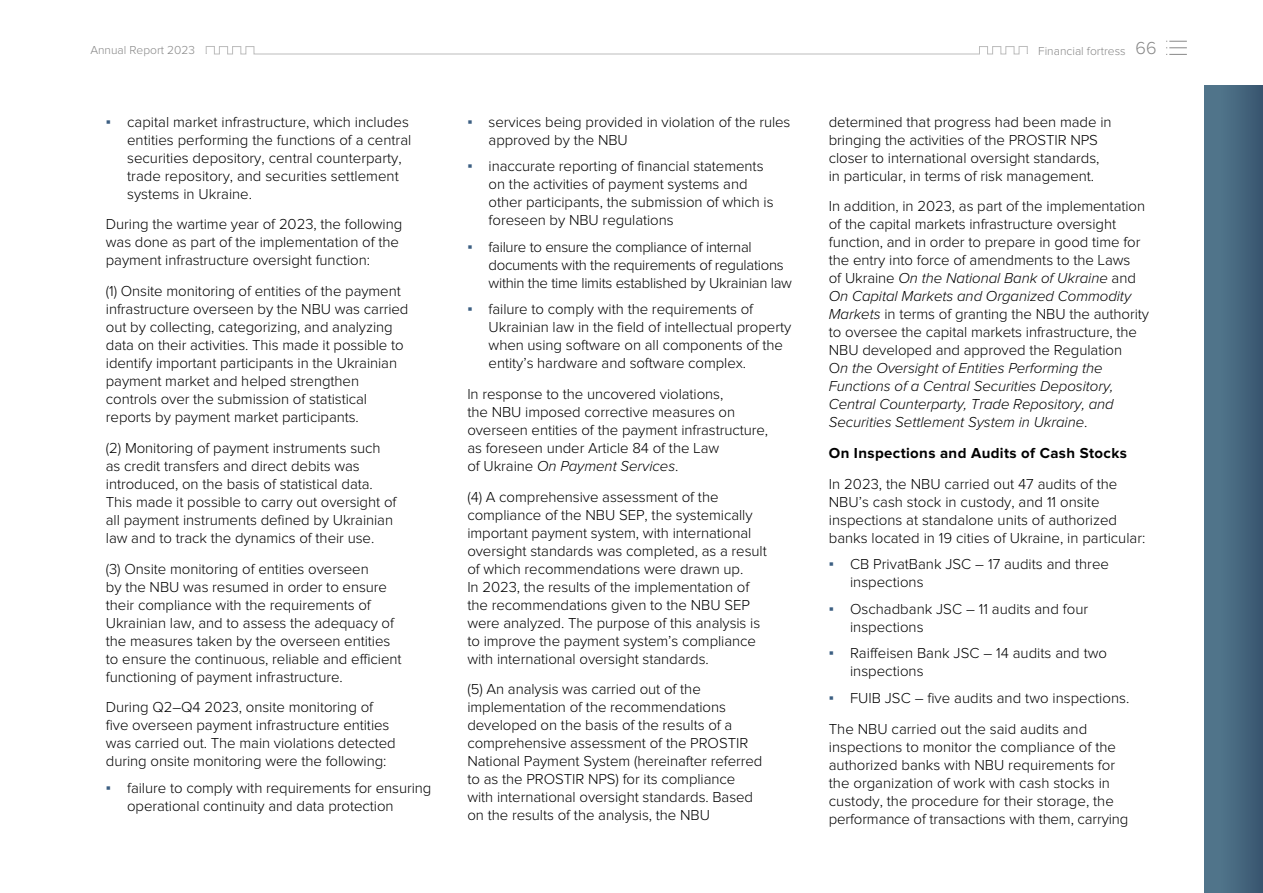
<style>
.page{position:relative;width:1263px;height:893px;background:#fff}
.page>*{position:absolute;margin:0;border:0;box-sizing:border-box;transform-origin:0 0}
.t1{font:300 15px/18px "Proxima Nova";letter-spacing:-.005em;color:#000}
.t2{font:700 15px "Proxima Nova";letter-spacing:.025em;color:#000}
.t3{font:300 12px "Proxima Nova";color:#878787}
.s1{font-size:18px}
.s2{font-family:"Arial Narrow";font-weight:400;color:#3c5f82}
.s3{font-style:italic}
</style>
<div class="page">
<svg style="left:1166px;top:54px;width:21px;height:1px"></svg>
<svg style="left:1166px;top:41px;width:21px;height:7px"></svg>
<svg style="left:205px;top:46px;width:823px;height:9px"></svg>
<div style="left:1204px;top:85px;width:59px;height:808px;background:linear-gradient(to right,#557b90,#3a5771)"></div>
<p class="t3" style="left:90px;top:43px;width:106px">Annual Report 2023</p>
<p class="t3" style="left:1038px;top:44px;width:120px">Financial fortress <span class="s1">66</span></p>
<p class="t1" style="left:127px;top:113px;width:286px;text-indent:-21px"><span class="s2">▪</span> capital market infrastructure, which includes entities performing the functions of a central securities depository, central counterparty, trade repository, and securities settlement systems in Ukraine.</p>
<p class="t1" style="left:106px;top:216px;width:298px">During the wartime year of 2023, the following was done as part of the implementation of the payment infrastructure oversight function:</p>
<p class="t1" style="left:106px;top:282px;width:304px">(1) Onsite monitoring of entities of the payment infrastructure overseen by the NBU was carried out by collecting, categorizing, and analyzing data on their activities. This made it possible to identify important participants in the Ukrainian payment market and helped strengthen controls over the submission of statistical reports by payment market participants.</p>
<p class="t1" style="left:106px;top:439px;width:292px">(2) Monitoring of payment instruments such as credit transfers and direct debits was introduced, on the basis of statistical data.<br>This made it possible to carry out oversight of all payment instruments defined by Ukrainian law and to track the dynamics of their use.</p>
<p class="t1" style="left:106px;top:560px;width:297px">(3) Onsite monitoring of entities overseen<br>by the NBU was resumed in order to ensure their compliance with the requirements of Ukrainian law, and to assess the adequacy of the measures taken by the overseen entities to ensure the continuous, reliable and efficient functioning of payment infrastructure.</p>
<p class="t1" style="left:106px;top:699px;width:291px">During Q2–Q4 2023, onsite monitoring of five overseen payment infrastructure entities was carried out. The main violations detected during onsite monitoring were the following:</p>
<p class="t1" style="left:127px;top:779px;width:306px;text-indent:-21px"><span class="s2">▪</span> failure to comply with requirements for ensuring operational continuity and data protection</p>
<p class="t1" style="left:489px;top:113px;width:303px;text-indent:-21px"><span class="s2">▪</span> services being provided in violation of the rules approved by the NBU</p>
<p class="t1" style="left:489px;top:157px;width:286px;text-indent:-21px"><span class="s2">▪</span> inaccurate reporting of financial statements on the activities of payment systems and other participants, the submission of which is foreseen by NBU regulations</p>
<p class="t1" style="left:489px;top:238px;width:305px;text-indent:-21px"><span class="s2">▪</span> failure to ensure the compliance of internal documents with the requirements of regulations within the time limits established by Ukrainian law</p>
<p class="t1" style="left:489px;top:300px;width:304px;text-indent:-21px"><span class="s2">▪</span> failure to comply with the requirements of Ukrainian law in the field of intellectual property when using software on all components of the entity’s hardware and software complex.</p>
<p class="t1" style="left:467px;top:385px;width:302px">In response to the uncovered violations,<br>the NBU imposed corrective measures on overseen entities of the payment infrastructure, as foreseen under Article 84 of the Law<br>of Ukraine <span class="s3">On Payment Services</span>.</p>
<p class="t1" style="left:467px;top:488px;width:301px">(4) A comprehensive assessment of the compliance of the NBU SEP, the systemically important payment system, with international oversight standards was completed, as a result of which recommendations were drawn up.<br>In 2023, the results of the implementation of the recommendations given to the NBU SEP were analyzed. The purpose of this analysis is to improve the payment system’s compliance with international oversight standards.</p>
<p class="t1" style="left:467px;top:681px;width:297px">(5) An analysis was carried out of the implementation of the recommendations developed on the basis of the results of a comprehensive assessment of the PROSTIR National Payment System (hereinafter referred to as the PROSTIR NPS) for its compliance with international oversight standards. Based on the results of the analysis, the NBU</p>
<p class="t1" style="left:829px;top:113px;width:284px">determined that progress had been made in bringing the activities of the PROSTIR NPS closer to international oversight standards, in particular, in terms of risk management.</p>
<p class="t1" style="left:829px;top:198px;width:322px">In addition, in 2023, as part of the implementation of the capital markets infrastructure oversight function, and in order to prepare in good time for the entry into force of amendments to the Laws<br>of Ukraine <span class="s3">On the National Bank of Ukraine</span> and <span class="s3">On Capital Markets and Organized Commodity Markets</span> in terms of granting the NBU the authority to oversee the capital markets infrastructure, the NBU developed and approved the Regulation<br>O<span class="s3">n the Oversight of Entities Performing the Functions of a Central Securities Depository, Central Counterparty, Trade Repository, and Securities Settlement System in Ukraine</span>.</p>
<p class="t2" style="left:829px;top:444px;width:300px">On Inspections and Audits of Cash Stocks</p>
<p class="t1" style="left:829px;top:475px;width:318px">In 2023, the NBU carried out 47 audits of the NBU’s cash stock in custody, and 11 onsite inspections at standalone units of authorized banks located in 19 cities of Ukraine, in particular:</p>
<p class="t1" style="left:850px;top:556px;width:260px;text-indent:-21px"><span class="s2">▪</span> CB PrivatBank JSC – 17 audits and three inspections</p>
<p class="t1" style="left:850px;top:600px;width:240px;text-indent:-21px"><span class="s2">▪</span> Oschadbank JSC – 11 audits and four inspections</p>
<p class="t1" style="left:850px;top:645px;width:259px;text-indent:-21px"><span class="s2">▪</span> Raiffeisen Bank JSC – 14 audits and two inspections</p>
<p class="t1" style="left:829px;top:683px;width:302px;line-height:30.8px"><span class="s2">▪</span> FUIB JSC – five audits and two inspections.<br>The NBU carried out the said audits and</p>
<p class="t1" style="left:829px;top:738px;width:301px">inspections to monitor the compliance of the authorized banks with NBU requirements for the organization of work with cash stocks in custody, the procedure for their storage, the performance of transactions with them, carrying</p>
</div>
